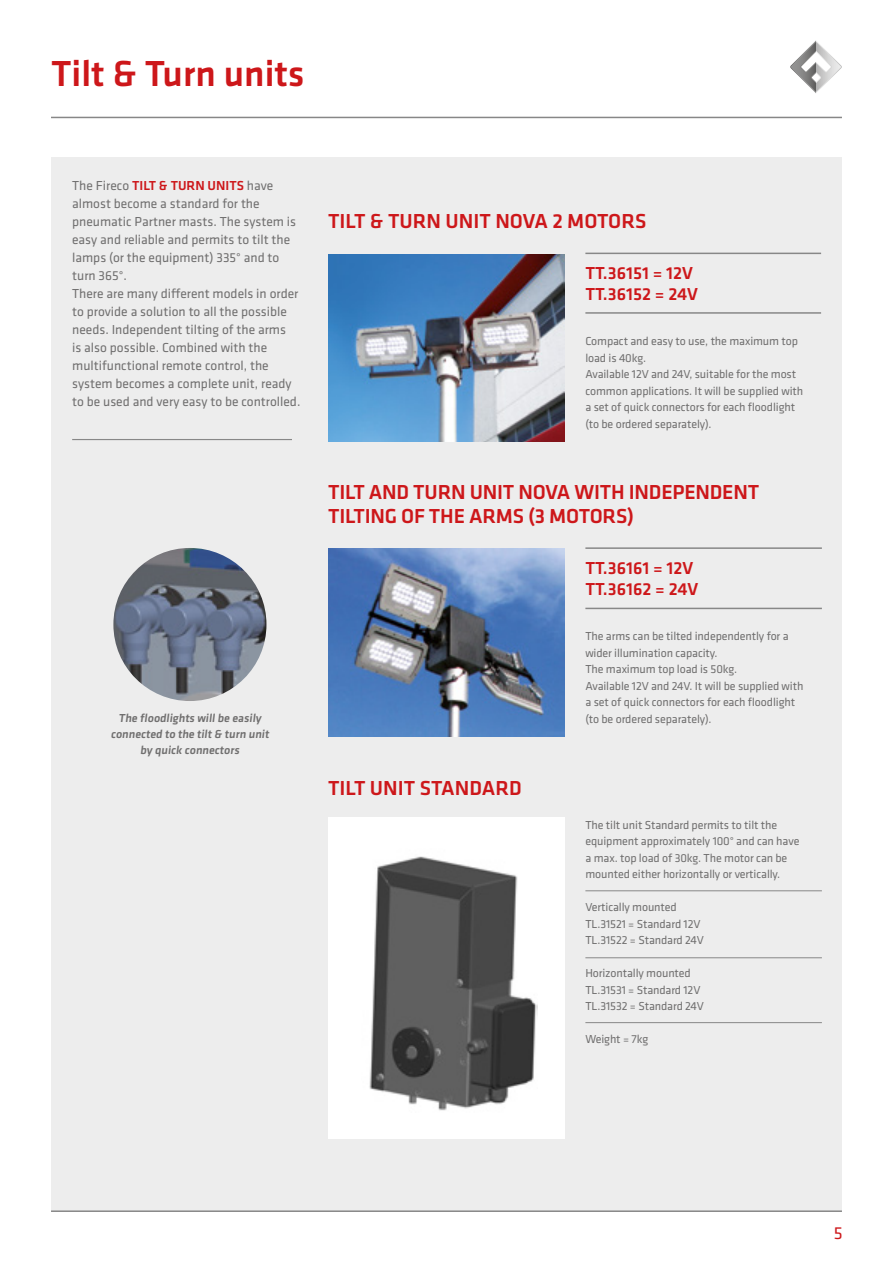
<style>
.page{position:relative;width:893px;height:1263px;background:#fff}
.page>*{position:absolute;margin:0;border:0;box-sizing:border-box;transform-origin:0 0}
.t1{font:500 37.5px "Klavika";color:#cd171a}
.t2{font:500 21px/23.2px "Klavika";letter-spacing:-.01em;color:#cd171a}
.t3{font:500 18px/21px "Klavika";color:#cd171a}
.t4{font:18px "Klavika";color:#cd171a}
.t5{font:13.5px/18px "Klavika";color:#706f6f}
.t6{font:12px/16.5px "Klavika";letter-spacing:-.01em;color:#706f6f}
.t7{font:500 12px/15.8px "Klavika";color:#706f6f;text-align:center}
.s1{font-weight:500;color:#cd171a}
</style>
<div class="page">
<div style="left:51px;top:157px;width:791px;height:1053px;background:#ededed"></div>
<hr style="left:51px;top:1210px;width:791px;height:2px;background:#878787">
<svg style="left:790px;top:40px;width:52px;height:53px"></svg>
<hr style="left:51px;top:117px;width:791px;height:1px;background:#878787">
<hr style="left:72px;top:439px;width:220px;height:1px;background:#878787">
<img style="left:328px;top:254px;width:236px;height:188px">
<hr style="left:585px;top:312px;width:236px;height:2px;background:#878787">
<hr style="left:585px;top:253px;width:236px;height:1px;background:#878787">
<img style="left:328px;top:549px;width:236px;height:187px">
<hr style="left:585px;top:608px;width:237px;height:1px;background:#878787">
<hr style="left:585px;top:547px;width:237px;height:2px;background:#878787">
<div style="left:328px;top:818px;width:236px;height:321px;background:#fff"></div>
<hr style="left:585px;top:890px;width:237px;height:1px;background:#878787">
<hr style="left:585px;top:957px;width:237px;height:1px;background:#878787">
<hr style="left:585px;top:1022px;width:237px;height:1px;background:#878787">
<img style="left:369px;top:856px;width:169px;height:255px">
<img style="left:113px;top:548px;width:153px;height:153px;border-radius:77px">
<h1 class="t1" style="left:51px;top:53px;width:255px">Tilt &amp; Turn units</h1>
<p class="t5" style="left:72px;top:177px;width:230px">The Fireco <span class="s1">TILT &amp; TURN UNITS</span> have almost become a standard for the pneumatic Partner masts. The system is easy and reliable and permits to tilt the lamps (or the equipment) 335° and to turn 365°.<br>There are many different models in order to provide a solution to all the possible needs. Independent tilting of the arms<br>is also possible. Combined with the multifunctional remote control, the system becomes a complete unit, ready to be used and very easy to be controlled.</p>
<h2 class="t2" style="left:328px;top:210px;width:320px">TILT &amp; TURN UNIT NOVA 2 MOTORS</h2>
<h3 class="t3" style="left:585px;top:263px;width:114px">TT.36151 = 12V<br>TT.36152 = 24V</h3>
<p class="t6" style="left:585px;top:333px;width:219px">Compact and easy to use, the maximum top load is 40kg.<br>Available 12V and 24V, suitable for the most common applications. It will be supplied with a set of quick connectors for each floodlight (to be ordered separately).</p>
<h2 class="t2" style="left:328px;top:481px;width:433px">TILT AND TURN UNIT NOVA WITH INDEPENDENT<br>TILTING OF THE ARMS (3 MOTORS)</h2>
<h3 class="t3" style="left:585px;top:558px;width:114px">TT.36161 = 12V<br>TT.36162 = 24V</h3>
<p class="t6" style="left:585px;top:628px;width:219px">The arms can be tilted independently for a wider illumination capacity.<br>The maximum top load is 50kg.<br>Available 12V and 24V. It will be supplied with a set of quick connectors for each floodlight</p>
<p class="t7" style="left:119px;top:711px;width:146px">The floodlights will be easily</p>
<p class="t6" style="left:585px;top:711px;width:128px">(to be ordered separately).</p>
<p class="t7" style="left:111px;top:726px;width:161px">connected to the tilt &amp; turn unit by quick connectors</p>
<h2 class="t2" style="left:328px;top:777px;width:195px">TILT UNIT STANDARD</h2>
<p class="t6" style="left:585px;top:817px;width:216px">The tilt unit Standard permits to tilt the equipment approximately 100° and can have a max. top load of 30kg. The motor can be mounted either horizontally or vertically.</p>
<p class="t6" style="left:585px;top:899px;width:120px">Vertically mounted<br>TL.31521 = Standard 12V<br>TL.31522 = Standard 24V</p>
<p class="t6" style="left:585px;top:965px;width:120px">Horizontally mounted<br>TL.31531 = Standard 12V<br>TL.31532 = Standard 24V</p>
<p class="t6" style="left:585px;top:1031px;width:64px">Weight = 7kg</p>
<h3 class="t4" style="left:834px;top:1223px;width:10px">5</h3>
</div>
